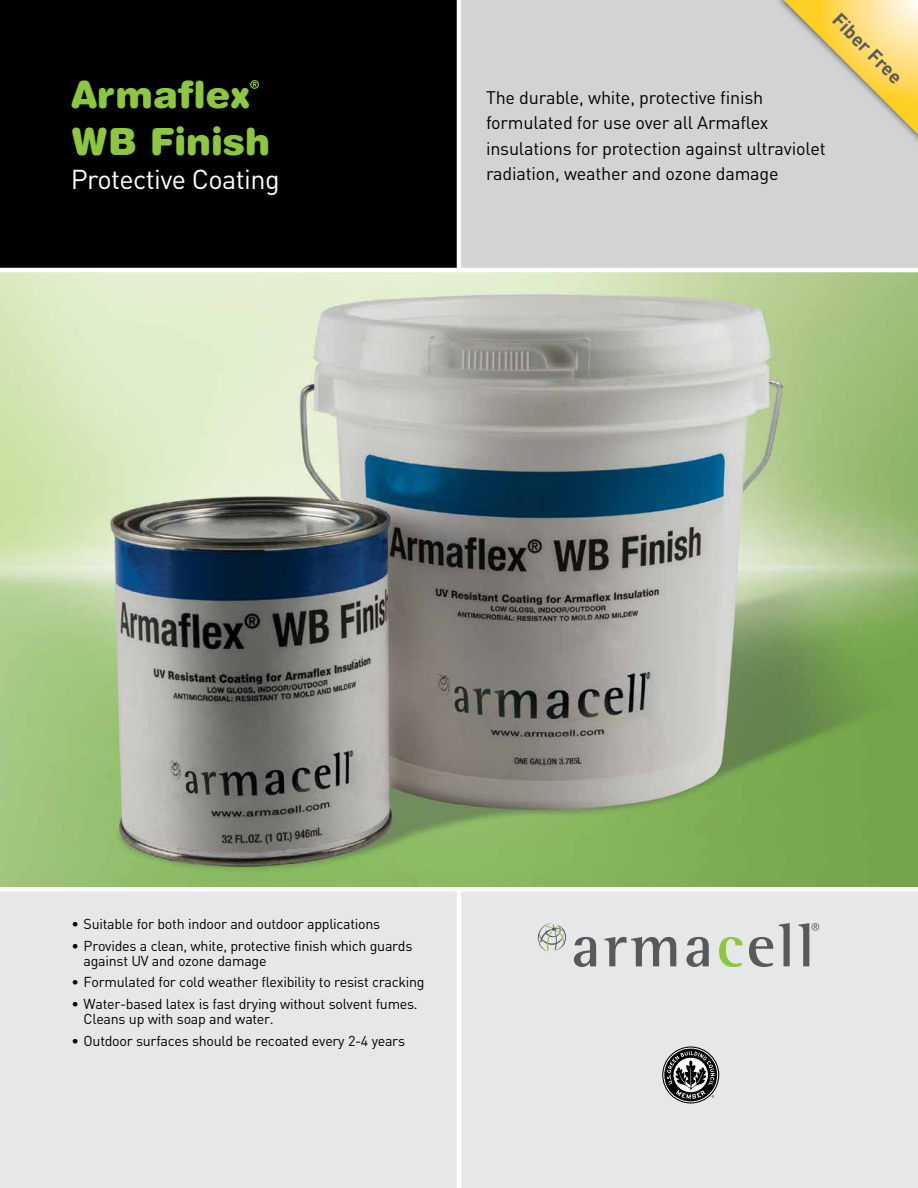
<style>
.page{position:relative;width:918px;height:1188px;background:#fff}
.page>*{position:absolute;margin:0;border:0;box-sizing:border-box;transform-origin:0 0}
.t1{font:900 37.5px/46.8px "Helvetica Rounded";color:#8dc63f}
.t2{font:27px "DINOT";letter-spacing:-.02em;color:#fff}
.t3{font:700 18.9px "DINOT";color:#58595b}
.t4{font:18px/25.5px "DINOT";letter-spacing:-.01em;color:#000}
.t5{font:14.25px/15px "DINOT";letter-spacing:-.02em;color:#000}
</style>
<div class="page">
<img style="left:0;top:272px;width:918px;height:615px">
<div style="left:0;top:0;width:457px;height:270px;background:#000"></div>
<div style="left:461px;top:0;width:457px;height:270px;background:#d1d3d4"></div>
<div style="left:0;top:891px;width:457px;height:297px;background:#e6e7e8"></div>
<div style="left:461px;top:891px;width:457px;height:297px;background:#e6e7e8"></div>
<div style="left:0;top:887px;width:918px;height:5px;background:#fff"></div>
<hr style="left:0;top:268px;width:918px;height:4px;background:#fff">
<svg style="left:784px;top:0;width:134px;height:134px"></svg>
<svg style="left:250px;top:80px;width:9px;height:9px"></svg>
<svg style="left:574px;top:937px;width:22px;height:30px"></svg>
<svg style="left:604px;top:937px;width:72px;height:29px"></svg>
<svg style="left:686px;top:937px;width:23px;height:30px"></svg>
<svg style="left:719px;top:937px;width:24px;height:30px"></svg>
<svg style="left:749px;top:937px;width:24px;height:30px"></svg>
<svg style="left:779px;top:923px;width:11px;height:43px"></svg>
<svg style="left:799px;top:923px;width:20px;height:43px"></svg>
<svg style="left:538px;top:923px;width:29px;height:28px"></svg>
<svg style="left:662px;top:1047px;width:57px;height:57px"></svg>
<h1 class="t1" style="left:72px;top:70px;width:200px">Armaflex<br>WB Finish</h1>
<h2 class="t2" style="left:71px;top:163px;width:210px">Protective Coating</h2>
<h3 class="t3" style="left:845px;top:8px;width:91px;rotate:45deg">Fiber Free</h3>
<p class="t4" style="left:486px;top:84px;width:341px">The durable, white, protective finish formulated for use over all Armaflex insulations for protection against ultraviolet radiation, weather and ozone damage</p>
<p class="t5" style="left:72px;top:916px;width:310px">• Suitable for both indoor and outdoor applications</p>
<p class="t5" style="left:84px;top:938px;width:330px;text-indent:-12px">• Provides a clean, white, protective finish which guards against UV and ozone damage</p>
<p class="t5" style="left:72px;top:974px;width:354px">• Formulated for cold weather flexibility to resist cracking</p>
<p class="t5" style="left:84px;top:996px;width:336px;text-indent:-12px">• Water-based latex is fast drying without solvent fumes.<br>Cleans up with soap and water.</p>
<p class="t5" style="left:72px;top:1033px;width:335px">• Outdoor surfaces should be recoated every 2-4 years</p>
</div>
